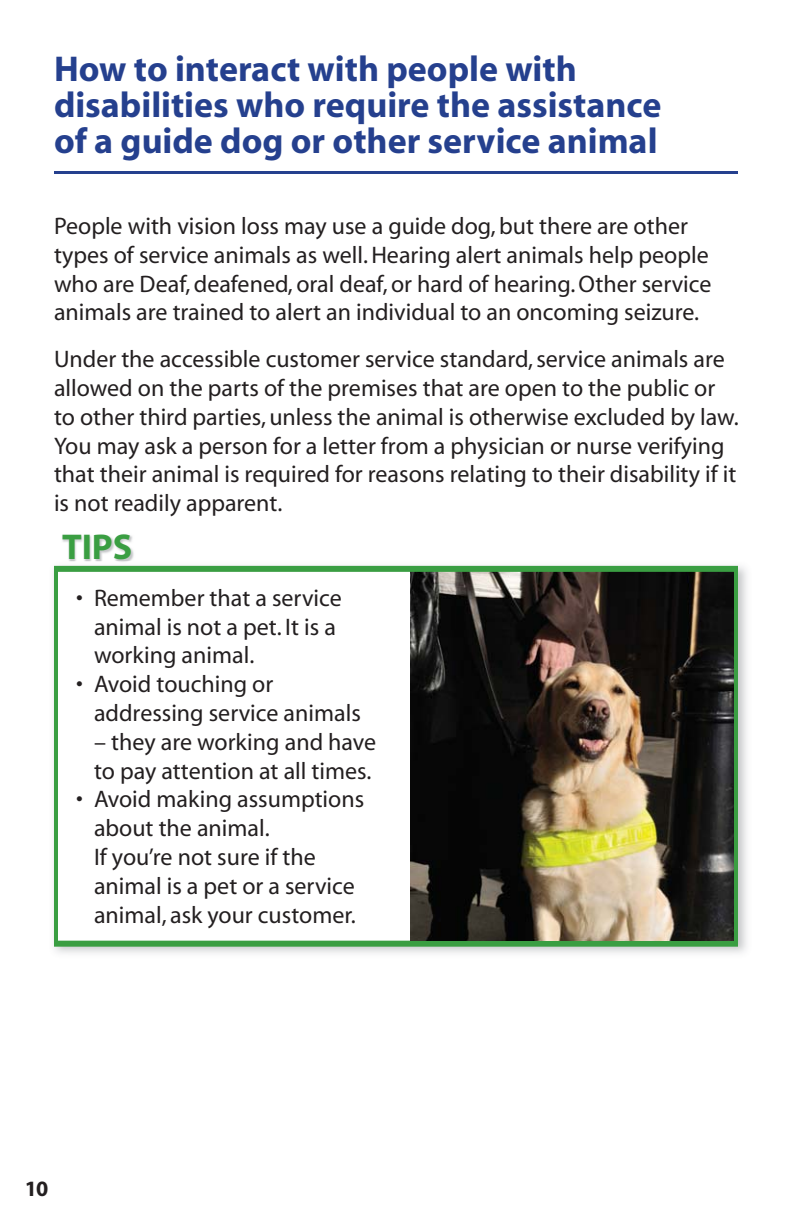
<style>
.page{position:relative;width:792px;height:1224px;background:#fff}
.page>*{position:absolute;margin:0;border:0;box-sizing:border-box;transform-origin:0 0}
.t1{font:700 36px/36px "Myriad";color:#25408e}
.t2{font:700 36px "Myriad";color:#3a9e42}
.t3{font:24px/28.8px "Myriad";color:#231f20}
.t4{font:700 22px "Myriad";color:#231f20}
</style>
<div class="page">
<hr style="left:54px;top:171px;width:684px;height:3px;background:#25408e">
<img style="left:62px;top:535px;width:72px;height:26px">
<img style="left:411px;top:573px;width:322px;height:368px">
<div style="left:54px;top:568px;width:684px;height:379px;border:4px solid #3a9e42"></div>
<h1 class="t1" style="left:54px;top:54px;width:609px">How to interact with people with disabilities who require the assistance of a guide dog or other service animal</h1>
<p class="t3" style="left:54px;top:213px;width:659px">People with vision loss may use a guide dog, but there are other types of service animals as well. Hearing alert animals help people who are Deaf, deafened, oral deaf, or hard of hearing. Other service animals are trained to alert an individual to an oncoming seizure.</p>
<p class="t3" style="left:54px;top:347px;width:686px">Under the accessible customer service standard, service animals are allowed on the parts of the premises that are open to the public or to other third parties, unless the animal is otherwise excluded by law.<br>You may ask a person for a letter from a physician or nurse verifying that their animal is required for reasons relating to their disability if it is not readily apparent.</p>
<h1 class="t2" style="left:62px;top:534px;width:72px">TIPS</h1>
<p class="t3" style="left:94px;top:585px;width:249px;text-indent:-18px">• Remember that a service animal is not a pet. It is a working animal.</p>
<p class="t3" style="left:94px;top:672px;width:268px;text-indent:-18px">• Avoid touching or addressing service animals</p>
<p class="t3" style="left:94px;top:729px;width:284px">– they are working and have to pay attention at all times.</p>
<p class="t3" style="left:94px;top:787px;width:272px;text-indent:-18px">• Avoid making assumptions about the animal.<br>If you’re not sure if the animal is a pet or a service animal, ask your customer.</p>
<p class="t4" style="left:25px;top:1180px;width:25px">10</p>
</div>
